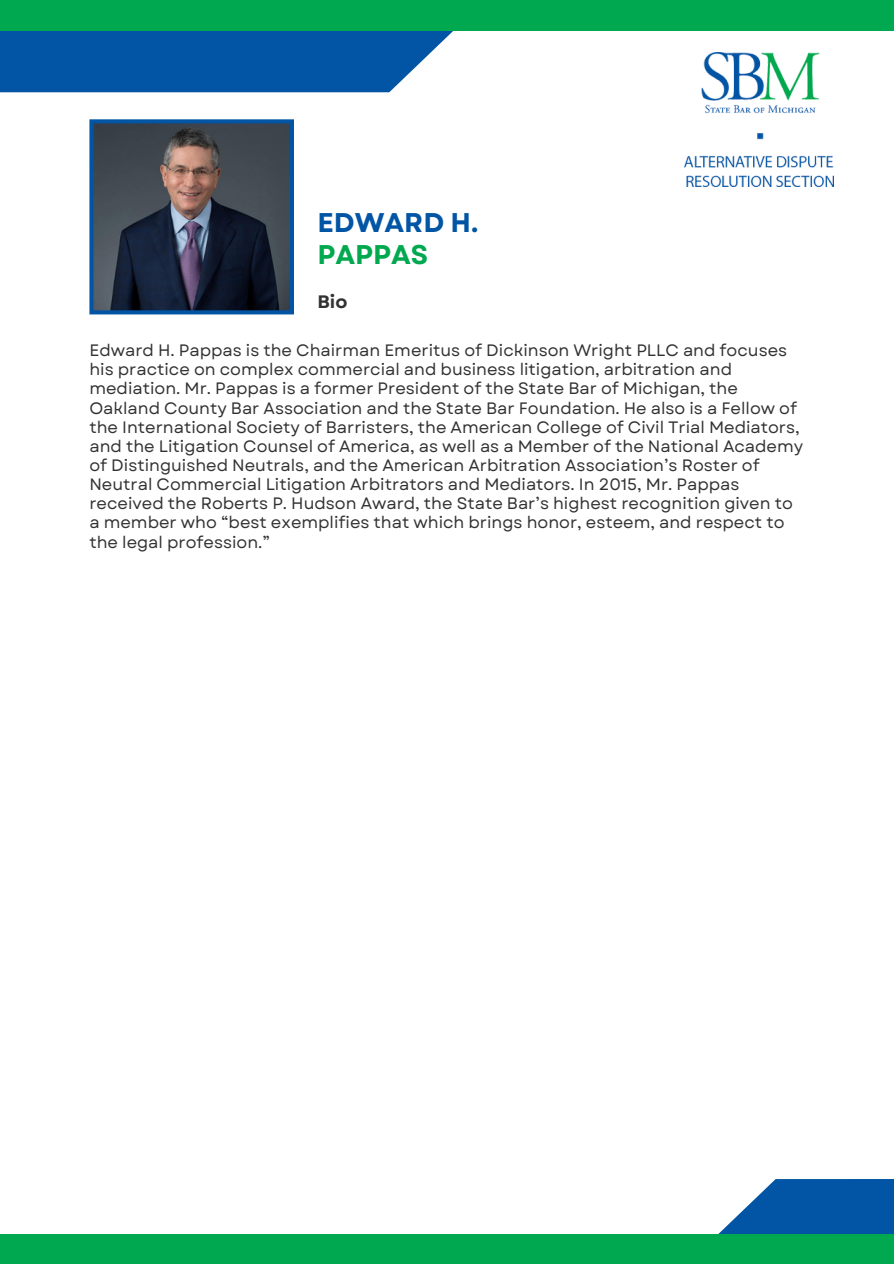
<style>
.page{position:relative;width:894px;height:1264px;background:#fff}
.page>*{position:absolute;margin:0;border:0;box-sizing:border-box;transform-origin:0 0}
.t1{font:700 27px "Garet";color:#0155a4}
.t2{font:700 27px "Garet";color:#00a94f}
.t3{font:700 18px "Garet";color:#323232}
.t4{font:16.5px/19.2px "Garet";color:#323232}
</style>
<div class="page">
<div style="left:0;top:31px;width:453px;height:61px;background:#0155a4"></div>
<svg style="left:718px;top:1179px;width:175px;height:55px"></svg>
<div style="left:0;top:0;width:893px;height:31px;background:#00a94f"></div>
<div style="left:0;top:1234px;width:893px;height:29px;background:#00a94f"></div>
<svg style="left:89px;top:119px;width:205px;height:195px;background:#384252"></svg>
<img style="left:684px;top:52px;width:149px;height:134px">
<p class="t1" style="left:317px;top:203px;width:162px">EDWARD H.</p>
<p class="t2" style="left:317px;top:235px;width:112px">PAPPAS</p>
<p class="t3" style="left:317px;top:289px;width:31px">Bio</p>
<p class="t4" style="left:89px;top:341px;width:715px">Edward H. Pappas is the Chairman Emeritus of Dickinson Wright PLLC and focuses his practice on complex commercial and business litigation, arbitration and mediation. Mr. Pappas is a former President of the State Bar of Michigan, the Oakland County Bar Association and the State Bar Foundation. He also is a Fellow of the International Society of Barristers, the American College of Civil Trial Mediators, and the Litigation Counsel of America, as well as a Member of the National Academy of Distinguished Neutrals, and the American Arbitration Association’s Roster of Neutral Commercial Litigation Arbitrators and Mediators. In 2015, Mr. Pappas received the Roberts P. Hudson Award, the State Bar’s highest recognition given to a member who “best exemplifies that which brings honor, esteem, and respect to the legal profession.”</p>
</div>
